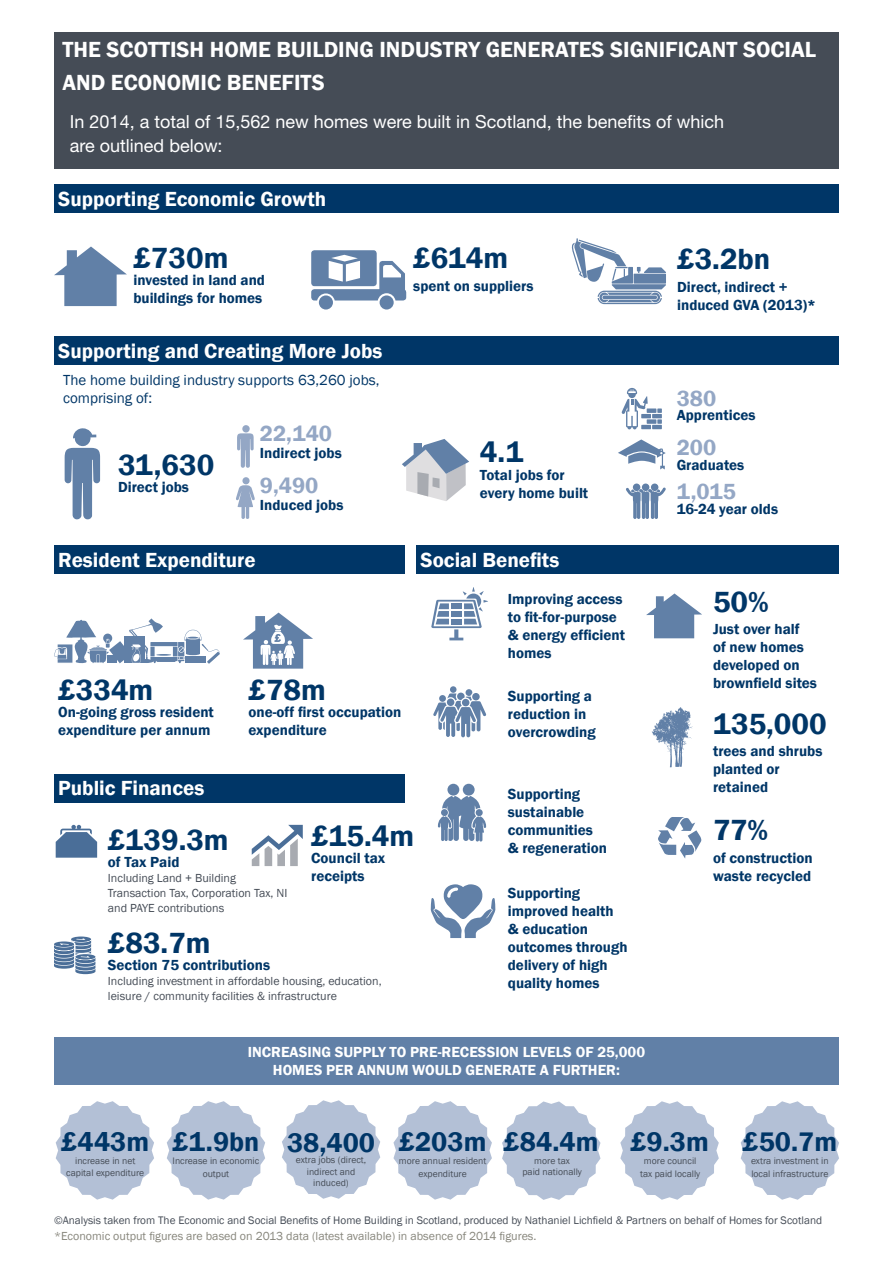
<style>
.page{position:relative;width:893px;height:1263px;background:#fff}
.page>*{position:absolute;margin:0;border:0;box-sizing:border-box;transform-origin:0 0}
.Infographic_H3{font:600 30px "Franklin Gothic";color:#003667}
.Infographic_H3-2{font:600 27.6px "Franklin Gothic";color:#003667}
.Heading_1{font:600 22.5px/33px "Franklin Gothic";color:#fff}
.Infographic_H3-3{font:600 22.5px "Franklin Gothic";color:#94a7c5}
.Heading_3{font:600 21px "Franklin Gothic";color:#fff}
.MAIN_PAGES_-_Body_Co{font:18px/24px "Helvetica Neue LT Std";color:#fff}
.Infographic_H4{font:600 15px/18px "Franklin Gothic";color:#003667}
.Infographic_H4-2{font:600 15px/18px "Franklin Gothic";color:#fff;text-align:center}
.Infographic_H4-3{font:15px "Franklin Gothic";color:#003667}
.Infographic_H4-4{font:12px/15px "Franklin Gothic";color:#454c56}
.Infographic_H4-5{font:12px "Franklin Gothic";color:#87867c}
.Infographic_H4-6{font:11.25px "Franklin Gothic";color:#454c56}
.Infographic_H3-4{font:9.6px/11.6px "Franklin Gothic";color:#454c56;text-align:center}
</style>
<div class="page">
<div style="left:54px;top:33px;width:785px;height:136px;background:#454c56"></div>
<svg style="left:311px;top:250px;width:95px;height:50px"></svg>
<div style="left:319px;top:295px;width:14px;height:15px;background:#6180a7;border-radius:50%"></div>
<div style="left:380px;top:295px;width:14px;height:15px;background:#6180a7;border-radius:50%"></div>
<div style="left:54px;top:184px;width:785px;height:28px;background:#003667"></div>
<svg style="left:54px;top:246px;width:73px;height:60px"></svg>
<div style="left:54px;top:336px;width:785px;height:28px;background:#003667"></div>
<svg style="left:65px;top:428px;width:35px;height:92px"></svg>
<svg style="left:402px;top:439px;width:67px;height:62px"></svg>
<svg style="left:618px;top:439px;width:48px;height:30px"></svg>
<svg style="left:621px;top:388px;width:27px;height:41px"></svg>
<hr style="left:641px;top:425px;width:10px;height:4px;background:#6180a7">
<svg style="left:652px;top:425px;width:10px;height:4px"></svg>
<svg style="left:652px;top:414px;width:10px;height:4px"></svg>
<hr style="left:641px;top:414px;width:10px;height:4px;background:#6180a7">
<div style="left:647px;top:419px;width:9px;height:5px;background:#6180a7"></div>
<div style="left:647px;top:408px;width:9px;height:5px;background:#6180a7"></div>
<svg style="left:657px;top:419px;width:5px;height:5px"></svg>
<svg style="left:657px;top:408px;width:5px;height:5px"></svg>
<div style="left:54px;top:545px;width:351px;height:29px;background:#003667"></div>
<svg style="left:54px;top:618px;width:166px;height:46px"></svg>
<svg style="left:243px;top:613px;width:70px;height:56px"></svg>
<div style="left:642px;top:483px;width:7px;height:8px;background:#6180a7;border-radius:50%"></div>
<div style="left:633px;top:483px;width:7px;height:8px;background:#6180a7;border-radius:50%"></div>
<div style="left:651px;top:483px;width:7px;height:8px;background:#6180a7;border-radius:50%"></div>
<svg style="left:626px;top:487px;width:40px;height:32px"></svg>
<div style="left:54px;top:774px;width:351px;height:28px;background:#003667"></div>
<svg style="left:56px;top:825px;width:41px;height:33px"></svg>
<svg style="left:237px;top:425px;width:17px;height:43px"></svg>
<div style="left:242px;top:477px;width:8px;height:8px;background:#94a7c5;border-radius:50%"></div>
<svg style="left:236px;top:485px;width:19px;height:34px"></svg>
<svg style="left:252px;top:825px;width:51px;height:41px"></svg>
<svg style="left:54px;top:936px;width:41px;height:38px"></svg>
<div style="left:416px;top:545px;width:423px;height:29px;background:#003667"></div>
<svg style="left:431px;top:587px;width:57px;height:53px"></svg>
<div style="left:450px;top:686px;width:6px;height:7px;background:#6180a7;border-radius:50%"></div>
<svg style="left:433px;top:689px;width:53px;height:48px"></svg>
<svg style="left:431px;top:884px;width:64px;height:54px"></svg>
<div style="left:447px;top:784px;width:12px;height:11px;background:#6180a7;border-radius:50%"></div>
<div style="left:463px;top:784px;width:12px;height:11px;background:#6180a7;border-radius:50%"></div>
<svg style="left:438px;top:796px;width:48px;height:45px"></svg>
<svg style="left:652px;top:707px;width:41px;height:60px"></svg>
<svg style="left:646px;top:593px;width:56px;height:45px"></svg>
<svg style="left:658px;top:817px;width:44px;height:41px"></svg>
<div style="left:54px;top:1037px;width:785px;height:48px;background:#6180a7"></div>
<svg style="left:56px;top:1101px;width:98px;height:98px"></svg>
<svg style="left:282px;top:1100px;width:98px;height:99px"></svg>
<svg style="left:502px;top:1101px;width:98px;height:99px"></svg>
<svg style="left:167px;top:1101px;width:98px;height:98px"></svg>
<svg style="left:393px;top:1101px;width:99px;height:98px"></svg>
<svg style="left:620px;top:1101px;width:99px;height:99px"></svg>
<svg style="left:741px;top:1101px;width:98px;height:99px"></svg>
<svg style="left:571px;top:238px;width:95px;height:66px"></svg>
<p class="Heading_1" style="left:63px;top:33px;width:755px">THE SCOTTISH HOME BUILDING INDUSTRY GENERATES SIGNIFICANT SOCIAL<br>AND ECONOMIC BENEFITS</p>
<p class="MAIN_PAGES_-_Body_Co" style="left:70px;top:109px;width:656px">In 2014, a total of 15,562 new homes were built in Scotland, the benefits of which are outlined below:</p>
<p class="Heading_3" style="left:58px;top:186px;width:269px">Supporting Economic Growth</p>
<p class="Infographic_H3" style="left:133px;top:239px;width:97px">£730m</p>
<p class="Infographic_H4" style="left:133px;top:271px;width:133px">invested in land and buildings for homes</p>
<p class="Heading_3" style="left:58px;top:338px;width:326px">Supporting and Creating More Jobs</p>
<p class="Infographic_H4-3" style="left:63px;top:371px;width:318px">The home building industry supports 63,260 jobs,</p>
<p class="Infographic_H4-3" style="left:63px;top:388px;width:90px">comprising of:</p>
<p class="Infographic_H3" style="left:413px;top:239px;width:96px">£614m</p>
<p class="Infographic_H4" style="left:413px;top:277px;width:122px">spent on suppliers</p>
<p class="Infographic_H3" style="left:118px;top:446px;width:98px">31,630</p>
<p class="Infographic_H4" style="left:118px;top:478px;width:72px">Direct jobs</p>
<p class="Infographic_H3-3" style="left:260px;top:419px;width:74px">22,140</p>
<p class="Infographic_H4" style="left:260px;top:444px;width:83px">Indirect jobs</p>
<p class="Infographic_H3" style="left:480px;top:434px;width:45px">4.1</p>
<p class="Infographic_H3-3" style="left:260px;top:472px;width:60px">9,490</p>
<p class="Infographic_H4" style="left:480px;top:466px;width:110px">Total jobs for every home built</p>
<p class="Infographic_H4" style="left:260px;top:496px;width:85px">Induced jobs</p>
<p class="Heading_3" style="left:58px;top:547px;width:199px">Resident Expenditure</p>
<p class="Infographic_H3" style="left:58px;top:671px;width:97px">£334m</p>
<p class="Infographic_H4" style="left:58px;top:703px;width:157px">On-going gross resident expenditure per annum</p>
<p class="Infographic_H3" style="left:248px;top:671px;width:79px">£78m</p>
<p class="Infographic_H4" style="left:248px;top:703px;width:154px">one-off first occupation expenditure</p>
<p class="Heading_3" style="left:421px;top:547px;width:140px">Social Benefits</p>
<p class="Infographic_H4" style="left:508px;top:590px;width:119px">Improving access to fit-for-purpose &amp; energy efficient homes</p>
<p class="Infographic_H4" style="left:508px;top:687px;width:89px">Supporting a reduction in overcrowding</p>
<p class="Heading_3" style="left:58px;top:775px;width:148px">Public Finances</p>
<p class="Infographic_H3" style="left:108px;top:821px;width:122px">£139.3m</p>
<p class="Infographic_H4" style="left:108px;top:853px;width:73px">of Tax Paid</p>
<p class="Infographic_H4-4" style="left:108px;top:871px;width:181px">Including Land + Building<br>Transaction Tax, Corporation Tax, NI and PAYE contributions</p>
<p class="Infographic_H3" style="left:108px;top:924px;width:104px">£83.7m</p>
<p class="Infographic_H3" style="left:311px;top:817px;width:104px">£15.4m</p>
<p class="Infographic_H4" style="left:311px;top:849px;width:76px">Council tax receipts</p>
<p class="Infographic_H4" style="left:108px;top:956px;width:164px">Section 75 contributions</p>
<p class="Infographic_H4-4" style="left:108px;top:974px;width:275px">Including investment in affordable housing, education, leisure / community facilities &amp; infrastructure</p>
<p class="Infographic_H4" style="left:508px;top:785px;width:101px">Supporting sustainable communities &amp; regeneration</p>
<p class="Infographic_H4" style="left:508px;top:884px;width:121px">Supporting improved health &amp; education outcomes through delivery of high quality homes</p>
<p class="Infographic_H4-2" style="left:248px;top:1044px;width:399px">INCREASING SUPPLY TO PRE-RECESSION LEVELS OF 25,000<br>HOMES PER ANNUM WOULD GENERATE A FURTHER:</p>
<p class="Infographic_H3" style="left:677px;top:240px;width:95px">£3.2bn</p>
<p class="Infographic_H4" style="left:677px;top:278px;width:140px">Direct, indirect + induced GVA (2013)*</p>
<p class="Infographic_H3-3" style="left:677px;top:384px;width:41px">380</p>
<p class="Infographic_H4" style="left:677px;top:407px;width:80px">Apprentices</p>
<p class="Infographic_H3-3" style="left:677px;top:434px;width:41px">200</p>
<p class="Infographic_H4" style="left:677px;top:456px;width:69px">Graduates</p>
<p class="Infographic_H3-3" style="left:677px;top:478px;width:61px">1,015</p>
<p class="Infographic_H4" style="left:677px;top:500px;width:103px">16-24 year olds</p>
<p class="Infographic_H3" style="left:713px;top:583px;width:57px">50%</p>
<p class="Infographic_H4" style="left:713px;top:620px;width:105px">Just over half<br>of new homes developed on brownfield sites</p>
<p class="Infographic_H3" style="left:713px;top:705px;width:115px">135,000</p>
<p class="Infographic_H4" style="left:713px;top:742px;width:111px">trees and shrubs planted or retained</p>
<p class="Infographic_H3" style="left:713px;top:812px;width:57px">77%</p>
<p class="Infographic_H4" style="left:713px;top:849px;width:101px">of construction waste recycled</p>
<p class="Infographic_H3-2" style="left:61px;top:1125px;width:89px">£443m</p>
<p class="Infographic_H3-2" style="left:173px;top:1125px;width:88px">£1.9bn</p>
<p class="Infographic_H3-2" style="left:287px;top:1125px;width:90px">38,400</p>
<p class="Infographic_H3-2" style="left:399px;top:1125px;width:89px">£203m</p>
<p class="Infographic_H3-2" style="left:504px;top:1125px;width:96px">£84.4m</p>
<p class="Infographic_H3-2" style="left:630px;top:1125px;width:80px">£9.3m</p>
<p class="Infographic_H3-4" style="left:66px;top:1155px;width:79px">increase in net capital expenditure</p>
<p class="Infographic_H3-4" style="left:296px;top:1154px;width:72px">extra jobs (direct, indirect and induced)</p>
<p class="Infographic_H3-4" style="left:522px;top:1155px;width:61px">more tax<br>paid nationally</p>
<p class="Infographic_H3-4" style="left:173px;top:1154px;width:88px;line-height:13.2px">Increase in economic output</p>
<p class="Infographic_H3-4" style="left:399px;top:1154px;width:89px;line-height:13.2px">more annual resident expenditure</p>
<p class="Infographic_H3-4" style="left:640px;top:1154px;width:62px;line-height:13.2px">more council tax paid locally</p>
<p class="Infographic_H3-2" style="left:742px;top:1125px;width:96px">£50.7m</p>
<p class="Infographic_H3-4" style="left:751px;top:1154px;width:79px;line-height:13.2px;text-align:left">extra investment in local infrastructure</p>
<p class="Infographic_H4-6" style="left:54px;top:1213px;width:770px">©Analysis taken from The Economic and Social Benefits of Home Building in Scotland, produced by Nathaniel Lichfield &amp; Partners on behalf of Homes for Scotland</p>
<p class="Infographic_H4-5" style="left:54px;top:1229px;width:484px">*Economic output figures are based on 2013 data (latest available) in absence of 2014 figures.</p>
</div>
